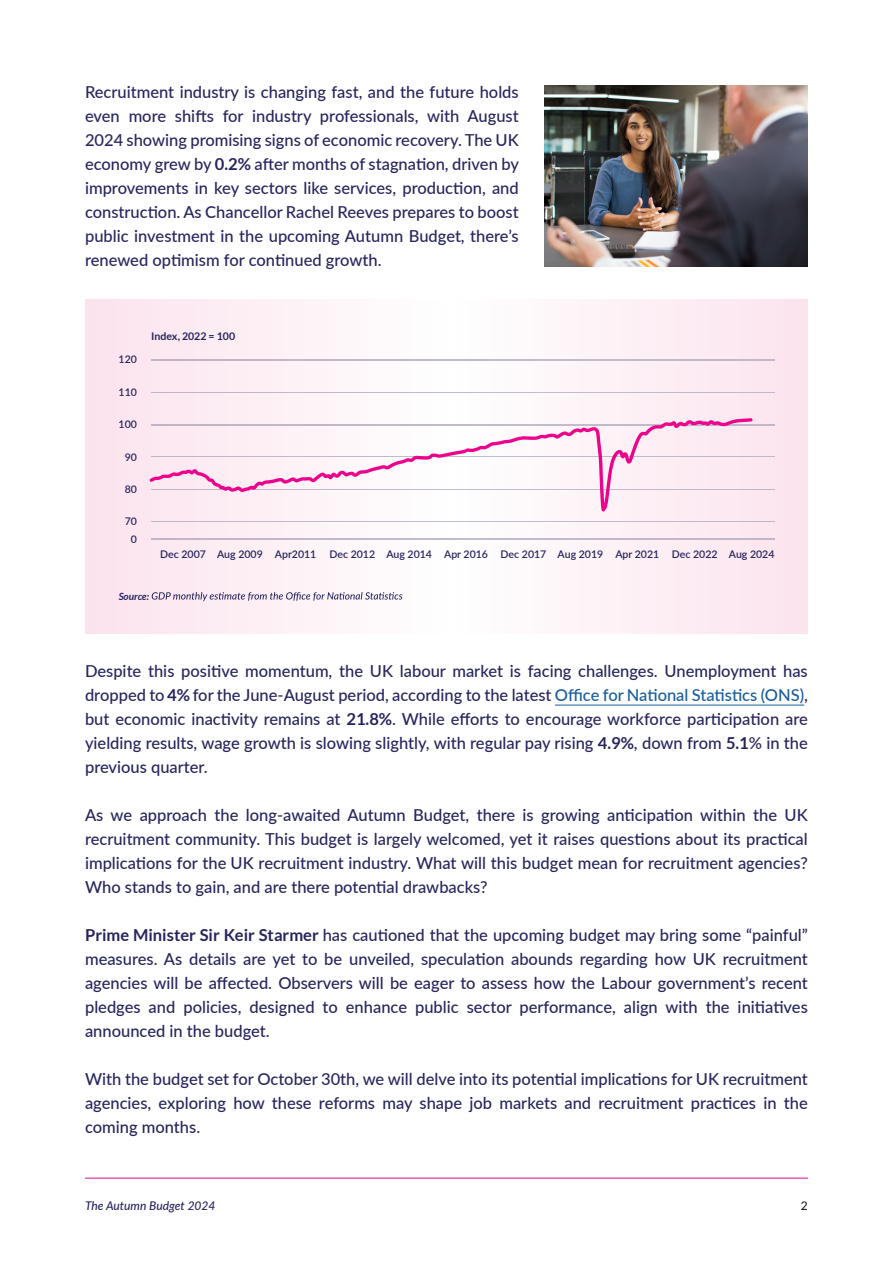
<style>
.page{position:relative;width:893px;height:1263px;background:#fff}
.page>*{position:absolute;margin:0;border:0;box-sizing:border-box;transform-origin:0 0}
.Body{font:500 16.5px/24px "Lato";color:#27245e;text-align:justify}
.t1{font:italic 500 12px "Lato";color:#27245e}
.t2{font:500 12px "Lato";color:#231f20}
.t3{font:600 10.5px "Lato";color:#27245e}
.t4{font:700 10.5px "Lato";color:#27245e}
.t5{font:italic 700 10.05px "Lato";color:#27245e}
.s1{font-weight:700}
.s2{color:#175d9e}
</style>
<div class="page">
<hr style="left:85px;top:1178px;width:723px;height:1px;background:#ed028c">
<hr style="left:555px;top:705px;width:249px;height:1px;background:#175d9e">
<div style="left:85px;top:300px;width:723px;height:334px;background:linear-gradient(to right,#fcf0f5,#fdf1f6)"></div>
<hr style="left:151px;top:521px;width:623px;height:1px;background:#c2b8cb">
<hr style="left:151px;top:489px;width:623px;height:1px;background:#c2b6c9">
<hr style="left:151px;top:456px;width:623px;height:1px;background:#c2b6ca">
<hr style="left:151px;top:425px;width:623px;height:1px;background:#c2b6ca">
<hr style="left:151px;top:392px;width:623px;height:1px;background:#c2b8cb">
<hr style="left:151px;top:360px;width:623px;height:1px;background:#c2b8cb">
<hr style="left:151px;top:539px;width:623px;height:1px;background:#c2b8cb">
<svg style="left:149px;top:418px;width:604px;height:93px;fill:#fdf1f6"></svg>
<svg style="left:152px;top:592px;width:251px;height:9px"></svg>
<img style="left:544px;top:85px;width:264px;height:181px">
<p class="Body" style="left:85px;top:80px;width:436px">Recruitment industry is changing fast, and the future holds even more shifts for industry professionals, with August 2024 showing promising signs of economic recovery. The UK economy grew by <span class="s1">0.2%</span> after months of stagnation, driven by improvements in key sectors like services, production, and construction. As Chancellor Rachel Reeves prepares to boost public investment in the upcoming Autumn Budget, there’s renewed optimism for continued growth.</p>
<p class="t3" style="left:119px;top:352px;width:20px">120</p>
<p class="t3" style="left:119px;top:384px;width:20px">110</p>
<p class="t3" style="left:119px;top:417px;width:20px">100</p>
<p class="t3" style="left:125px;top:449px;width:14px">90</p>
<p class="t3" style="left:125px;top:482px;width:14px">80</p>
<p class="t3" style="left:125px;top:514px;width:14px">70</p>
<p class="t3" style="left:131px;top:532px;width:8px">0</p>
<p class="t4" style="left:151px;top:330px;width:85px">Index, 2022 = 100</p>
<p class="t3" style="left:160px;top:547px;width:47px">Dec 2007</p>
<p class="t3" style="left:217px;top:547px;width:559px">Aug 2009 Apr2011 Dec 2012 Aug 2014 Apr 2016 Dec 2017 Aug 2019 Apr 2021 Dec 2022 Aug 2024</p>
<p class="t5" style="left:119px;top:590px;width:32px">Source:</p>
<p class="Body" style="left:85px;top:658px;width:724px">Despite this positive momentum, the UK labour market is facing challenges. Unemployment has dropped to <span class="s1">4%</span> for the June-August period, according to the latest <span class="s2">Office for National Statistics (ONS)</span>, but economic inactivity remains at <span class="s1">21.8%</span>. While efforts to encourage workforce participation are yielding results, wage growth is slowing slightly, with regular pay rising <span class="s1">4.9%</span>, down from <span class="s1">5.1</span>% in the previous quarter.</p>
<p class="Body" style="left:85px;top:802px;width:724px">As we approach the long-awaited Autumn Budget, there is growing anticipation within the UK recruitment community. This budget is largely welcomed, yet it raises questions about its practical implications for the UK recruitment industry. What will this budget mean for recruitment agencies?<br>Who stands to gain, and are there potential drawbacks?</p>
<p class="Body" style="left:85px;top:922px;width:724px"><span class="s1">Prime Minister Sir Keir Starmer</span> has cautioned that the upcoming budget may bring some “painful” measures. As details are yet to be unveiled, speculation abounds regarding how UK recruitment agencies will be affected. Observers will be eager to assess how the Labour government’s recent pledges and policies, designed to enhance public sector performance, align with the initiatives announced in the budget.</p>
<p class="Body" style="left:85px;top:1066px;width:724px">With the budget set for October 30th, we will delve into its potential implications for UK recruitment agencies, exploring how these reforms may shape job markets and recruitment practices in the coming months.</p>
<p class="t1" style="left:85px;top:1197px;width:132px">The Autumn Budget 2024</p>
<p class="t2" style="left:801px;top:1197px;width:8px">2</p>
</div>
